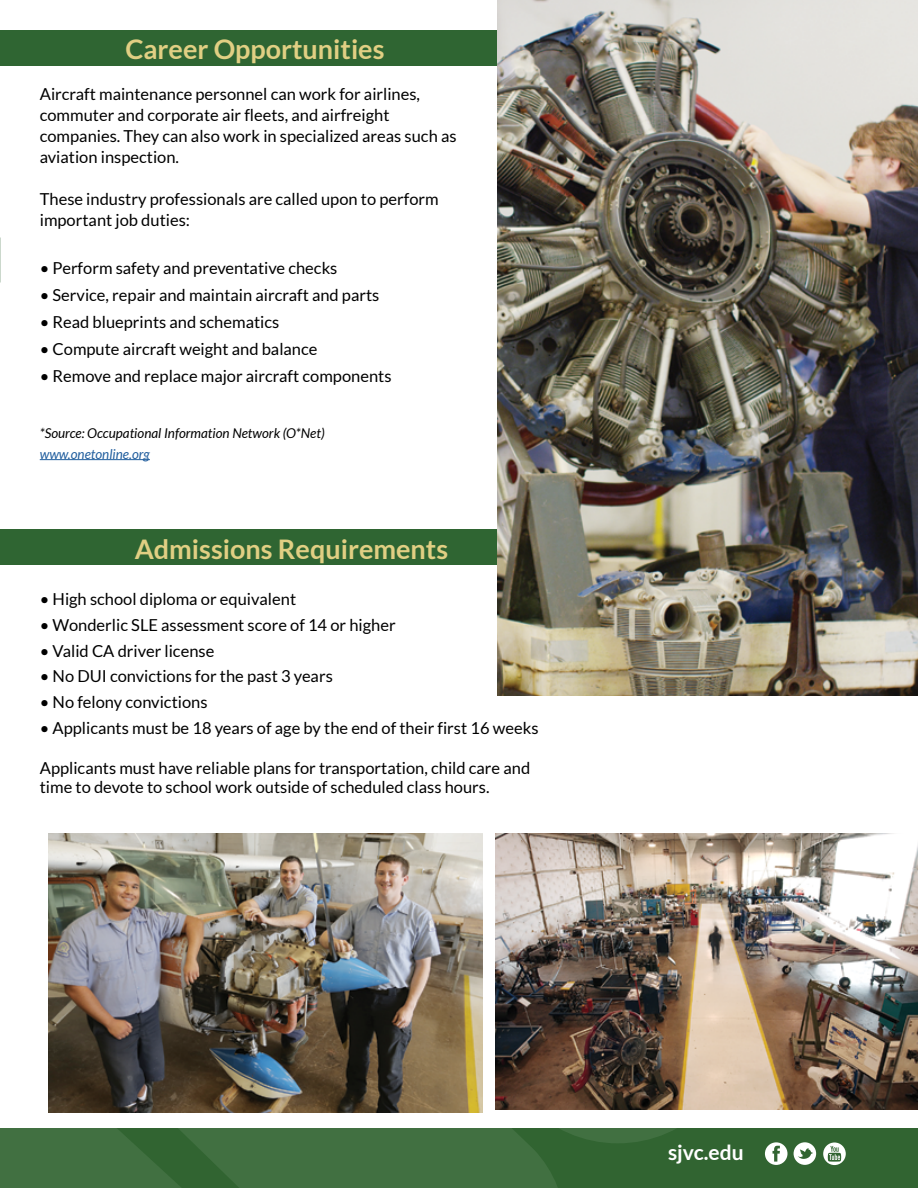
<style>
.page{position:relative;width:918px;height:1188px;background:#fff}
.page>*{position:absolute;margin:0;border:0;box-sizing:border-box;transform-origin:0 0}
.t1{font:700 27px "Lato";color:#e1cf83}
.t2{font:700 21px "Lato";color:#fff}
.t3{font:16.5px/21px "Lato";color:#000}
.t4{font:italic 13.5px "Lato";color:#000}
.t5{font:italic 13.5px "Lato";color:#215e9e}
</style>
<div class="page">
<div style="left:0;top:1128px;width:918px;height:60px;background:#316431"></div>
<svg style="left:0;top:1128px;width:676px;height:60px"></svg>
<div style="left:0;top:30px;width:778px;height:36px;background:#2f6532"></div>
<img style="left:0;top:0;width:1px;height:283px">
<div style="left:0;top:529px;width:497px;height:36px;background:#2f6532"></div>
<hr style="left:40px;top:459px;width:110px;height:1px;background:#215e9e">
<img style="left:497px;top:0;width:421px;height:695px">
<img style="left:496px;top:834px;width:422px;height:276px">
<img style="left:49px;top:834px;width:434px;height:278px">
<svg style="left:794px;top:1142px;width:22px;height:23px"></svg>
<svg style="left:765px;top:1142px;width:23px;height:23px"></svg>
<svg style="left:823px;top:1142px;width:23px;height:23px"></svg>
<p class="t1" style="left:125px;top:34px;width:261px">Career Opportunities</p>
<p class="t3" style="left:40px;top:84px;width:418px">Aircraft maintenance personnel can work for airlines, commuter and corporate air fleets, and airfreight companies. They can also work in specialized areas such as aviation inspection.</p>
<p class="t3" style="left:40px;top:189px;width:400px">These industry professionals are called upon to perform important job duties:</p>
<p class="t3" style="left:40px;top:258px;width:299px">• Perform safety and preventative checks</p>
<p class="t3" style="left:40px;top:285px;width:341px">• Service, repair and maintain aircraft and parts</p>
<p class="t3" style="left:40px;top:312px;width:241px">• Read blueprints and schematics</p>
<p class="t3" style="left:40px;top:339px;width:279px">• Compute aircraft weight and balance</p>
<p class="t3" style="left:40px;top:366px;width:353px">• Remove and replace major aircraft components</p>
<p class="t4" style="left:40px;top:425px;width:286px">*Source: Occupational Information Network (O*Net)</p>
<p class="t5" style="left:40px;top:446px;width:112px">www.onetonline.org</p>
<p class="t1" style="left:135px;top:534px;width:315px">Admissions Requirements</p>
<p class="t3" style="left:40px;top:589px;width:258px">• High school diploma or equivalent</p>
<p class="t3" style="left:40px;top:614px;width:357px">• Wonderlic SLE assessment score of 14 or higher</p>
<p class="t3" style="left:40px;top:640px;width:176px">• Valid CA driver license</p>
<p class="t3" style="left:40px;top:666px;width:295px">• No DUI convictions for the past 3 years</p>
<p class="t3" style="left:40px;top:692px;width:169px">• No felony convictions</p>
<p class="t3" style="left:40px;top:718px;width:500px">• Applicants must be 18 years of age by the end of their first 16 weeks</p>
<p class="t3" style="left:40px;top:758px;width:492px;line-height:19.8px">Applicants must have reliable plans for transportation, child care and time to devote to school work outside of scheduled class hours.</p>
<p class="t2" style="left:668px;top:1140px;width:77px">sjvc.edu</p>
</div>
